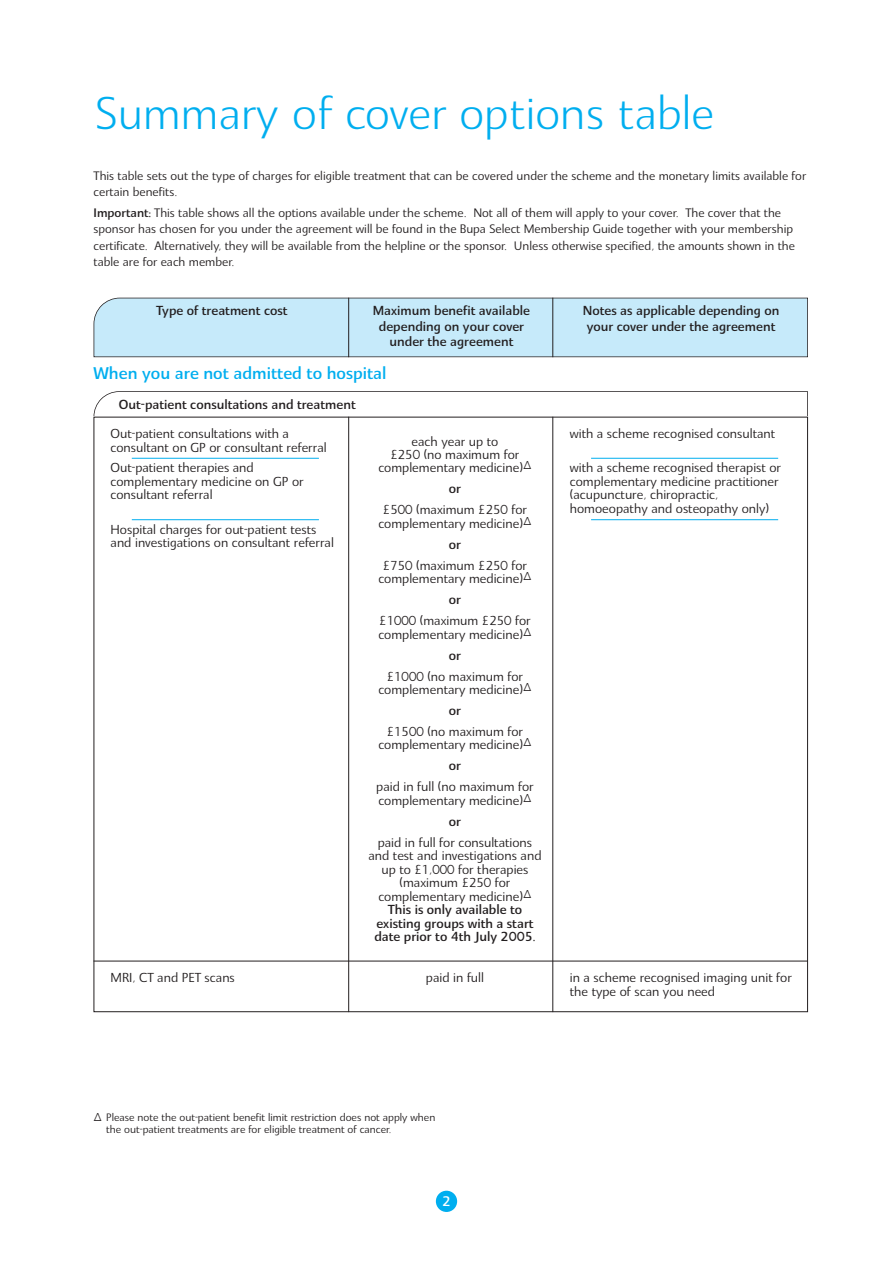
<style>
.page{position:relative;width:893px;height:1263px;background:#fff}
.page>*{position:absolute;margin:0;border:0;box-sizing:border-box;transform-origin:0 0}
.t1{font:300 45px "BUPA Quanta";color:#00aeef}
.t2{font:500 16.5px "BUPA Quanta";color:#00aeef}
.t3{font:500 13.5px "BUPA Quanta";color:#fff}
.t4{font:12.75px/13.5px "BUPA Quanta Text";color:#231f20}
.t5{font:500 12.75px/13.5px "BUPA Quanta";color:#231f20;text-align:center}
.t6{font:12px/16.5px "BUPA Quanta Text";color:#231f20}
.t7{font:10.5px/12px "BUPA Quanta Text";color:#231f20}
.s1{font-family:"BUPA Quanta";font-weight:500}
.s2{font-size:12.75px}
</style>
<div class="page">
<div style="left:436px;top:1191px;width:21px;height:21px;background:#00aeef;border-radius:50%"></div>
<svg style="left:94px;top:391px;width:714px;height:26px"></svg>
<hr style="left:132px;top:458px;width:187px;height:1px;background:#00aeef">
<hr style="left:132px;top:519px;width:187px;height:1px;background:#00aeef">
<hr style="left:591px;top:458px;width:187px;height:1px;background:#00aeef">
<hr style="left:591px;top:519px;width:187px;height:1px;background:#00aeef">
<hr style="left:94px;top:961px;width:714px;height:1px;background:#231f20">
<hr style="left:348px;top:417px;width:1px;height:595px;background:#231f20">
<hr style="left:552px;top:417px;width:1px;height:595px;background:#231f20">
<div style="left:94px;top:298px;width:714px;height:59px;background:#c6eafa"></div>
<hr style="left:348px;top:298px;width:1px;height:59px;background:#231f20">
<hr style="left:552px;top:298px;width:1px;height:59px;background:#231f20">
<h1 class="t1" style="left:94px;top:95px;width:622px">Summary of cover options table</h1>
<p class="t6" style="left:94px;top:168px;width:714px">This table sets out the type of charges for eligible treatment that can be covered under the scheme and the monetary limits available for certain benefits.</p>
<p class="t6" style="left:94px;top:205px;width:703px"><span class="s1">Important:</span> This table shows all the options available under the scheme. Not all of them will apply to your cover. The cover that the sponsor has chosen for you under the agreement will be found in the Bupa Select Membership Guide together with your membership certificate. Alternatively, they will be available from the helpline or the sponsor. Unless otherwise specified, the amounts shown in the table are for each member.</p>
<p class="t5" style="left:156px;top:305px;width:133px">Type of treatment cost</p>
<p class="t5" style="left:373px;top:305px;width:159px">Maximum benefit available</p>
<p class="t5" style="left:583px;top:305px;width:198px">Notes as applicable depending on</p>
<p class="t5" style="left:379px;top:320px;width:147px">depending on your cover</p>
<p class="t5" style="left:587px;top:320px;width:190px">your cover under the agreement</p>
<p class="t5" style="left:389px;top:336px;width:125px">under the agreement</p>
<p class="t2" style="left:94px;top:366px;width:294px">When you are not admitted to hospital</p>
<p class="t5" style="left:119px;top:399px;width:238px">Out-patient consultations and treatment</p>
<p class="t4" style="left:111px;top:428px;width:218px">Out-patient consultations with a consultant on GP or consultant referral</p>
<p class="t4" style="left:111px;top:462px;width:195px">Out-patient therapies and complementary medicine on GP or consultant referral</p>
<p class="t4" style="left:111px;top:524px;width:225px">Hospital charges for out-patient tests and investigations on consultant referral</p>
<p class="t4" style="left:378px;top:435px;width:155px;text-align:center">each year up to<br>£250 (no maximum for complementary medicine)Δ</p>
<p class="t5" style="left:449px;top:483px;width:14px">or</p>
<p class="t4" style="left:378px;top:504px;width:155px;text-align:center">£500 (maximum £250 for complementary medicine)Δ</p>
<p class="t5" style="left:449px;top:538px;width:14px">or</p>
<p class="t4" style="left:378px;top:559px;width:155px;text-align:center">£750 (maximum £250 for complementary medicine)Δ</p>
<p class="t5" style="left:449px;top:594px;width:14px">or</p>
<p class="t4" style="left:378px;top:615px;width:155px">£1000 (maximum £250 for complementary medicine)Δ</p>
<p class="t5" style="left:449px;top:649px;width:14px">or</p>
<p class="t4" style="left:378px;top:670px;width:155px;text-align:center">£1000 (no maximum for complementary medicine)Δ</p>
<p class="t5" style="left:449px;top:705px;width:14px">or</p>
<p class="t4" style="left:378px;top:726px;width:155px;text-align:center">£1500 (no maximum for complementary medicine)Δ</p>
<p class="t5" style="left:449px;top:760px;width:14px">or</p>
<p class="t4" style="left:376px;top:781px;width:159px">paid in full (no maximum for complementary medicine)Δ</p>
<p class="t5" style="left:449px;top:815px;width:14px">or</p>
<p class="t4" style="left:368px;top:836px;width:175px;text-align:center">paid in full for consultations and test and investigations and up to £1,000 for therapies (maximum £250 for complementary medicine)Δ</p>
<p class="t5" style="left:374px;top:904px;width:163px">This is only available to existing groups with a start date prior to 4th July 2005.</p>
<p class="t4" style="left:570px;top:428px;width:207px">with a scheme recognised consultant</p>
<p class="t4" style="left:570px;top:462px;width:213px">with a scheme recognised therapist or complementary medicine practitioner (acupuncture, chiropractic, homoeopathy and osteopathy only)</p>
<p class="t4" style="left:111px;top:972px;width:126px">MRI, CT and PET scans</p>
<p class="t4" style="left:426px;top:972px;width:60px">paid in full</p>
<p class="t4" style="left:570px;top:972px;width:224px">in a scheme recognised imaging unit for the type of scan you need</p>
<p class="t7" style="left:106px;top:1112px;width:331px;text-indent:-13px"><span class="s2">Δ</span> Please note the out-patient benefit limit restriction does not apply when the out-patient treatments are for eligible treatment of cancer.</p>
<p class="t3" style="left:442px;top:1195px;width:10px">2</p>
</div>
